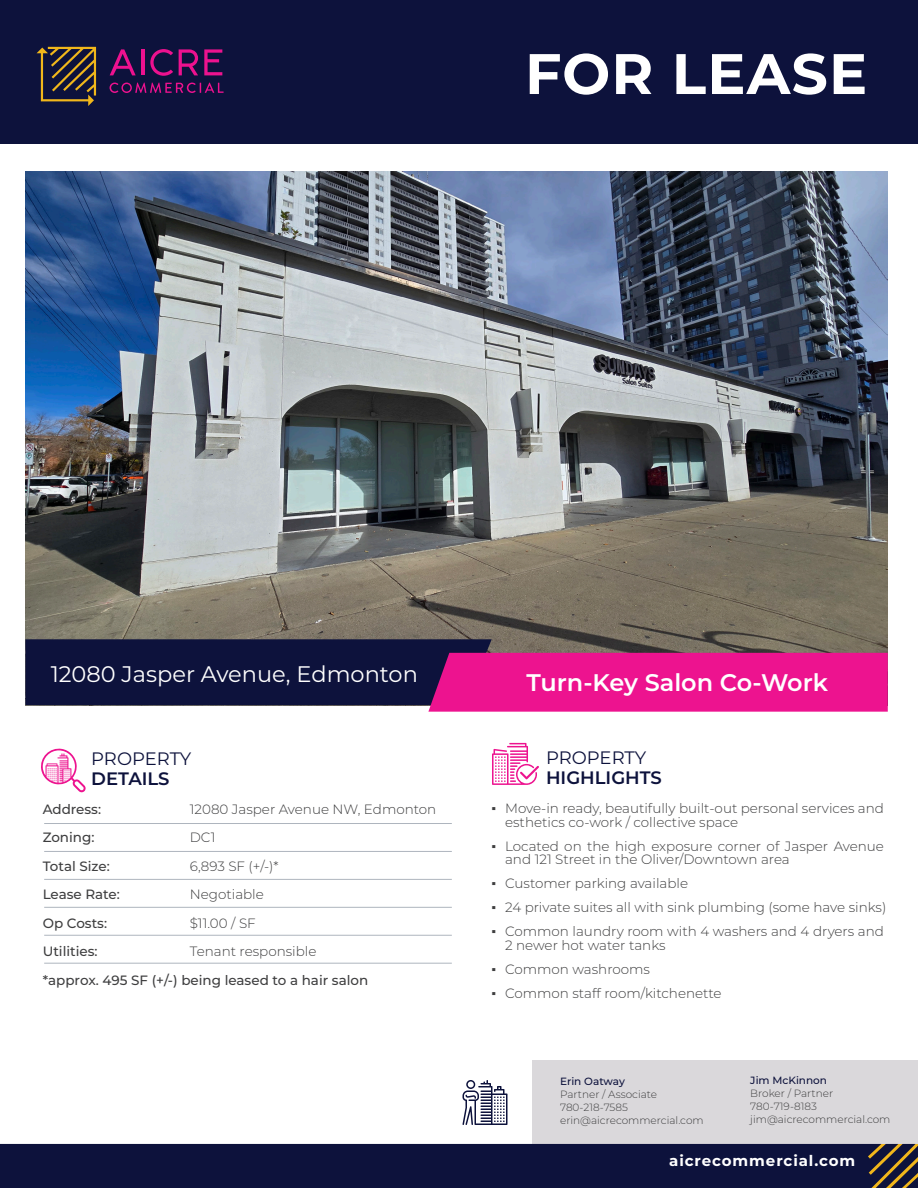
<style>
.page{position:relative;width:918px;height:1188px;background:#fff}
.page>*{position:absolute;margin:0;border:0;box-sizing:border-box;transform-origin:0 0}
.t1{font:700 57px "Montserrat";letter-spacing:.02em;color:#fff}
.t2{font:600 24px "Montserrat";letter-spacing:-.005em;color:#fff}
.t3{font:22.5px "Montserrat";color:#fff}
.t4{font:600 18px "Montserrat";color:#0d123c}
.t5{font:18px "Montserrat";letter-spacing:-.005em;color:#0d123c}
.t6{font:700 15px "Montserrat";letter-spacing:.06em;color:#fff}
.t7{font:300 13.5px/28.5px "Montserrat";color:#3e3e3f}
.t8{font:500 13.5px/28.5px "Montserrat";color:#3e3e3f}
.t9{font:300 10.5px/12.8px "Montserrat";color:#3e3e3f}
.t10{font:500 10.5px "Montserrat";color:#0d123c}
.s1{font-family:"Times New Roman";font-weight:400}
</style>
<div class="page">
<div style="left:532px;top:1060px;width:386px;height:89px;background:#dad8db"></div>
<svg style="left:462px;top:1080px;width:46px;height:45px"></svg>
<div style="left:0;top:0;width:918px;height:144px;background:#0d123c"></div>
<svg style="left:110px;top:49px;width:26px;height:26px"></svg>
<hr style="left:141px;top:49px;width:3px;height:26px;background:#ed118f">
<svg style="left:150px;top:49px;width:23px;height:27px"></svg>
<svg style="left:179px;top:49px;width:19px;height:26px"></svg>
<svg style="left:204px;top:49px;width:18px;height:26px"></svg>
<svg style="left:37px;top:47px;width:59px;height:59px"></svg>
<svg style="left:110px;top:83px;width:114px;height:10px"></svg>
<hr style="left:44px;top:823px;width:408px;height:1px;background:#aeb5be">
<hr style="left:44px;top:851px;width:408px;height:1px;background:#aeb5be">
<hr style="left:44px;top:879px;width:408px;height:1px;background:#aeb5be">
<hr style="left:44px;top:907px;width:408px;height:1px;background:#aeb5be">
<hr style="left:44px;top:963px;width:408px;height:1px;background:#aeb5be">
<svg style="left:492px;top:743px;width:47px;height:42px"></svg>
<svg style="left:41px;top:748px;width:45px;height:44px"></svg>
<div style="left:0;top:1144px;width:918px;height:44px;background:#0d123c"></div>
<hr style="left:44px;top:935px;width:408px;height:1px;background:#aeb5be">
<img style="left:25px;top:172px;width:863px;height:467px">
<svg style="left:25px;top:639px;width:863px;height:73px;background:#7e2469"></svg>
<h1 class="t1" style="left:525px;top:33px;width:344px">FOR LEASE</h1>
<h3 class="t3" style="left:51px;top:659px;width:369px">12080 Jasper Avenue, Edmonton</h3>
<h2 class="t2" style="left:526px;top:665px;width:303px">Turn-Key Salon Co-Work</h2>
<h3 class="t5" style="left:91px;top:746px;width:102px">PROPERTY</h3>
<h3 class="t4" style="left:91px;top:765px;width:80px">DETAILS</h3>
<p class="t8" style="left:43px;top:794px;width:79px">Address:<br>Zoning:<br>Total Size:<br>Lease Rate:<br>Op Costs:<br>Utilities:</p>
<p class="t7" style="left:190px;top:794px;width:248px">12080 Jasper Avenue NW, Edmonton<br>DC1<br>6,893 SF (+/-)*<br>Negotiable<br>$11.00 / SF<br>Tenant responsible</p>
<p class="t8" style="left:43px;top:965px;width:327px">*approx. 495 SF (+/-) being leased to a hair salon</p>
<h3 class="t5" style="left:546px;top:746px;width:102px">PROPERTY</h3>
<h3 class="t4" style="left:546px;top:765px;width:117px">HIGHLIGHTS</h3>
<p class="t7" style="left:505px;top:801px;width:380px;line-height:13.5px;text-indent:-14px"><span class="s1">▪</span> Move-in ready, beautifully built-out personal services and esthetics co-work / collective space</p>
<p class="t7" style="left:505px;top:839px;width:380px;line-height:13.5px;text-indent:-14px"><span class="s1">▪</span> Located on the high exposure corner of Jasper Avenue and 121 Street in the Oliver/Downtown area</p>
<p class="t7" style="left:492px;top:869px;width:198px"><span class="s1">▪</span> Customer parking available</p>
<p class="t7" style="left:492px;top:893px;width:396px"><span class="s1">▪</span> 24 private suites all with sink plumbing (some have sinks)</p>
<p class="t7" style="left:505px;top:924px;width:380px;line-height:13.5px;text-indent:-14px"><span class="s1">▪</span> Common laundry room with 4 washers and 4 dryers and<br>2 newer hot water tanks</p>
<p class="t7" style="left:492px;top:954px;width:160px"><span class="s1">▪</span> Common washrooms</p>
<p class="t7" style="left:492px;top:978px;width:231px"><span class="s1">▪</span> Common staff room/kitchenette</p>
<p class="t10" style="left:560px;top:1074px;width:66px">Erin Oatway</p>
<p class="t9" style="left:560px;top:1088px;width:145px">Partner / Associate<br>780-218-7585 erin@aicrecommercial.com</p>
<p class="t10" style="left:750px;top:1073px;width:78px">Jim McKinnon</p>
<p class="t9" style="left:750px;top:1087px;width:142px">Broker / Partner<br>780-719-8183 jim@aicrecommercial.com</p>
<p class="t6" style="left:669px;top:1150px;width:187px">aicrecommercial.com</p>
</div>
